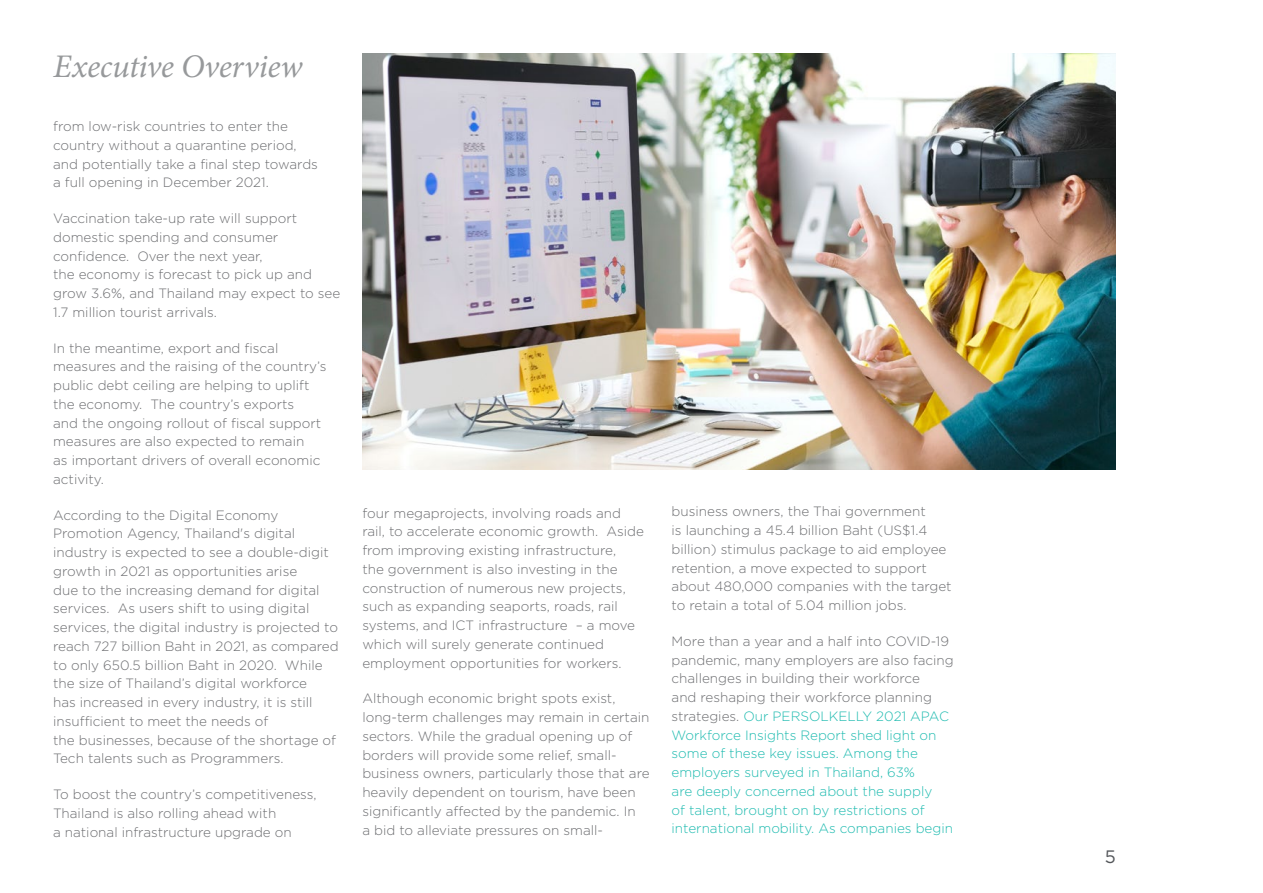
<style>
.page{position:relative;width:1263px;height:893px;background:#fff}
.page>*{position:absolute;margin:0;border:0;box-sizing:border-box;transform-origin:0 0}
.t1{font:italic 33px "Minion Pro";letter-spacing:-.01em;color:#97999b}
.t2{font:18px "Gotham";color:#53565a}
.t3{font:300 13.5px/18.8px "Gotham";color:#6d6e71}
.t4{font:300 13.5px/18.8px "Gotham";color:#1fbbb0}
.s1{color:#6d6e71}
</style>
<div class="page">
<img style="left:362px;top:53px;width:754px;height:417px">
<h1 class="t1" style="left:53px;top:44px;width:251px">Executive Overview</h1>
<p class="t3" style="left:53px;top:117px;width:266px">from low-risk countries to enter the country without a quarantine period, and potentially take a final step towards a full opening in December 2021.</p>
<p class="t3" style="left:53px;top:209px;width:289px">Vaccination take-up rate will support domestic spending and consumer confidence. Over the next year,<br>the economy is forecast to pick up and grow 3.6%, and Thailand may expect to see 1.7 million tourist arrivals.</p>
<p class="t3" style="left:53px;top:338px;width:275px">In the meantime, export and fiscal measures and the raising of the country’s public debt ceiling are helping to uplift the economy. The country’s exports<br>and the ongoing rollout of fiscal support measures are also expected to remain<br>as important drivers of overall economic activity.</p>
<p class="t3" style="left:53px;top:505px;width:287px">According to the Digital Economy Promotion Agency, Thailand's digital industry is expected to see a double-digit growth in 2021 as opportunities arise<br>due to the increasing demand for digital services. As users shift to using digital services, the digital industry is projected to reach 727 billion Baht in 2021, as compared to only 650.5 billion Baht in 2020. While the size of Thailand’s digital workforce<br>has increased in every industry, it is still insufficient to meet the needs of<br>the businesses, because of the shortage of Tech talents such as Programmers.</p>
<p class="t3" style="left:53px;top:785px;width:265px">To boost the country’s competitiveness,<br>Thailand is also rolling ahead with<br>a national infrastructure upgrade on</p>
<p class="t3" style="left:362px;top:503px;width:283px">four megaprojects, involving roads and rail, to accelerate economic growth. Aside from improving existing infrastructure,<br>the government is also investing in the construction of numerous new projects, such as expanding seaports, roads, rail systems, and ICT infrastructure – a move which will surely generate continued employment opportunities for workers.</p>
<p class="t3" style="left:362px;top:689px;width:289px">Although economic bright spots exist, long-term challenges may remain in certain sectors. While the gradual opening up of borders will provide some relief, small&shy;business owners, particularly those that are heavily dependent on tourism, have been significantly affected by the pandemic. In<br>a bid to alleviate pressures on small-</p>
<p class="t3" style="left:672px;top:502px;width:282px">business owners, the Thai government<br>is launching a 45.4 billion Baht (US$1.4 billion) stimulus package to aid employee retention, a move expected to support about 480,000 companies with the target to retain a total of 5.04 million jobs.</p>
<p class="t4" style="left:672px;top:632px;width:284px"><span class="s1">More than a year and a half into COVID-19 pandemic, many employers are also facing challenges in building their workforce<br>and reshaping their workforce planning strategies.</span> Our PERSOLKELLY 2021 APAC Workforce Insights Report shed light on some of these key issues. Among the employers surveyed in Thailand, 63%<br>are deeply concerned about the supply<br>of talent, brought on by restrictions of international mobility. As companies begin</p>
<h2 class="t2" style="left:1105px;top:847px;width:13px">5</h2>
</div>
